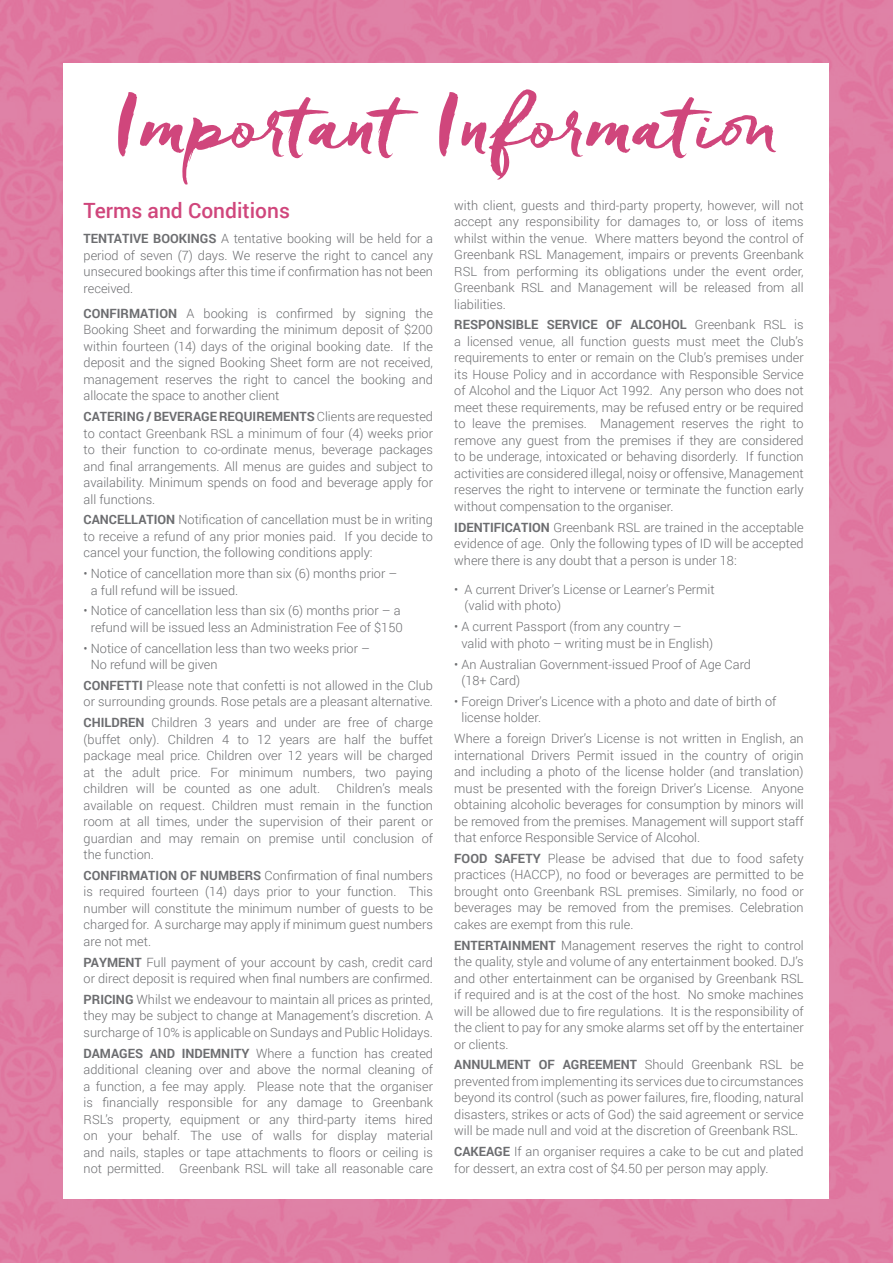
<style>
.page{position:relative;width:893px;height:1263px;background:#fff}
.page>*{position:absolute;margin:0;border:0;box-sizing:border-box;transform-origin:0 0}
.t1{font:80.7px "Freeland";color:#d0467c}
.t2{font:500 21px "Roboto";color:#d0467c}
.t3{font:300 12.75px/16.5px "Roboto";color:#6c6d70;text-align:justify}
.s1{font-weight:700}
</style>
<div class="page">
<p class="t1" style="left:111px;top:72px;width:674px">Important Information</p>
<p class="t2" style="left:84px;top:196px;width:208px">Terms and Conditions</p>
<p class="t3" style="left:84px;top:230px;width:351px"><span class="s1">TENTATIVE BOOKINGS</span> A tentative booking will be held for a period of seven (7) days. We reserve the right to cancel any unsecured bookings after this time if confirmation has not been received.</p>
<p class="t3" style="left:84px;top:305px;width:351px"><span class="s1">CONFIRMATION</span> A booking is confirmed by signing the Booking Sheet and forwarding the minimum deposit of $200 within fourteen (14) days of the original booking date. If the deposit and the signed Booking Sheet form are not received, management reserves the right to cancel the booking and allocate the space to another client</p>
<p class="t3" style="left:84px;top:408px;width:351px"><span class="s1">CATERING / BEVERAGE REQUIREMENTS</span> Clients are requested to contact Greenbank RSL a minimum of four (4) weeks prior to their function to co-ordinate menus, beverage packages and final arrangements. All menus are guides and subject to availability. Minimum spends on food and beverage apply for all functions.</p>
<p class="t3" style="left:84px;top:511px;width:351px"><span class="s1">CANCELLATION</span> Notification of cancellation must be in writing to receive a refund of any prior monies paid. If you decide to cancel your function, the following conditions apply:</p>
<p class="t3" style="left:91px;top:565px;width:308px;text-indent:-7px">• Notice of cancellation more than six (6) months prior – a full refund will be issued.</p>
<p class="t3" style="left:84px;top:602px;width:321px;text-align:center">• Notice of cancellation less than six (6) months prior – a refund will be issued less an Administration Fee of $150</p>
<p class="t3" style="left:91px;top:639px;width:281px;text-indent:-7px">• Notice of cancellation less than two weeks prior –<br>No refund will be given</p>
<p class="t3" style="left:84px;top:677px;width:351px"><span class="s1">CONFETTI</span> Please note that confetti is not allowed in the Club or surrounding grounds. Rose petals are a pleasant alternative.</p>
<p class="t3" style="left:84px;top:714px;width:351px"><span class="s1">CHILDREN</span> Children 3 years and under are free of charge (buffet only). Children 4 to 12 years are half the buffet package meal price. Children over 12 years will be charged at the adult price. For minimum numbers, two paying children will be counted as one adult.</p>
<p class="t3" style="left:454px;top:196px;width:351px">with client, guests and third-party property, however, will not accept any responsibility for damages to, or loss of items whilst within the venue. Where matters beyond the control of Greenbank RSL Management, impairs or prevents Greenbank RSL from performing its obligations under the event order, Greenbank RSL and Management will be released from all liabilities.</p>
<p class="t3" style="left:454px;top:316px;width:351px"><span class="s1">RESPONSIBLE SERVICE OF ALCOHOL</span> Greenbank RSL is a licensed venue, all function guests must meet the Club’s requirements to enter or remain on the Club’s premises under its House Policy and in accordance with Responsible Service of Alcohol and the Liquor Act 1992. Any person who does not meet these requirements, may be refused entry or be required to leave the premises. Management reserves the right to remove any guest from the premises if they are considered to be underage, intoxicated or behaving disorderly. If function activities are considered illegal, noisy or offensive, Management reserves the right to intervene or terminate the function early without compensation to the organiser.</p>
<p class="t3" style="left:454px;top:518px;width:351px"><span class="s1">IDENTIFICATION</span> Greenbank RSL are trained in the acceptable evidence of age. Only the following types of ID will be accepted where there is any doubt that a person is under 18:</p>
<p class="t3" style="left:465px;top:581px;width:252px;text-indent:-10px">• A current Driver’s License or Learner’s Permit (valid with photo)</p>
<p class="t3" style="left:461px;top:618px;width:253px;text-indent:-7px">• A current Passport (from any country –<br>valid with photo – writing must be in English)</p>
<p class="t3" style="left:461px;top:655px;width:291px;text-indent:-7px">• An Australian Government-issued Proof of Age Card (18+ Card)</p>
<p class="t3" style="left:461px;top:692px;width:316px;text-indent:-7px">• Foreign Driver’s Licence with a photo and date of birth of license holder.</p>
<p class="t3" style="left:454px;top:730px;width:351px">Where a foreign Driver’s License is not written in English, an international Drivers Permit issued in the country of origin and including a photo of the license holder (and translation) must be presented with the foreign Driver’s License. Anyone obtaining alcoholic beverages for consumption by minors will be removed from the premises. Management will support staff that enforce Responsible Service of Alcohol.</p>
<p class="t3" style="left:454px;top:849px;width:351px"><span class="s1">FOOD SAFETY</span> Please be advised that due to food safety practices (HACCP), no food or beverages are permitted to be brought onto Greenbank RSL premises. Similarly, no food or beverages may be removed from the premises. Celebration cakes are exempt from this rule.</p>
<p class="t3" style="left:454px;top:936px;width:351px"><span class="s1">ENTERTAINMENT</span> Management reserves the right to control the quality, style and volume of any entertainment booked. DJ’s and other entertainment can be organised by Greenbank RSL if required and is at the cost of the host. No smoke machines will be allowed due to fire regulations. It is the responsibility of the client to pay for any smoke alarms set off by the entertainer or clients.</p>
<p class="t3" style="left:454px;top:1056px;width:351px"><span class="s1">ANNULMENT OF AGREEMENT</span> Should Greenbank RSL be prevented from implementing its services due to circumstances beyond its control (such as power failures, fire, flooding, natural disasters, strikes or acts of God) the said agreement or service will be made null and void at the discretion of Greenbank RSL.</p>
<p class="t3" style="left:454px;top:1143px;width:351px"><span class="s1">CAKEAGE</span> If an organiser requires a cake to be cut and plated for dessert, an extra cost of $4.50 per person may apply.</p>
<p class="t3" style="left:84px;top:780px;width:351px;text-indent:253px">Children’s meals available on request. Children must remain in the function room at all times, under the supervision of their parent or guardian and may remain on premise until conclusion of the function.</p>
<p class="t3" style="left:84px;top:867px;width:351px"><span class="s1">CONFIRMATION OF NUMBERS</span> Confirmation of final numbers is required fourteen (14) days prior to your function. This number will constitute the minimum number of guests to be charged for. A surcharge may apply if minimum guest numbers are not met.</p>
<p class="t3" style="left:84px;top:953px;width:351px"><span class="s1">PAYMENT</span> Full payment of your account by cash, credit card or direct deposit is required when final numbers are confirmed.</p>
<p class="t3" style="left:84px;top:991px;width:351px"><span class="s1">PRICING</span> Whilst we endeavour to maintain all prices as printed, they may be subject to change at Management’s discretion. A surcharge of 10% is applicable on Sundays and Public Holidays.</p>
<p class="t3" style="left:84px;top:1044px;width:351px"><span class="s1">DAMAGES AND INDEMNITY</span> Where a function has created additional cleaning over and above the normal cleaning of a function, a fee may apply. Please note that the organiser is financially responsible for any damage to Greenbank RSL’s property, equipment or any third-party items hired on your behalf. The use of walls for display material and nails, staples or tape attachments to floors or ceiling is not permitted. Greenbank RSL will take all reasonable care</p>
</div>
